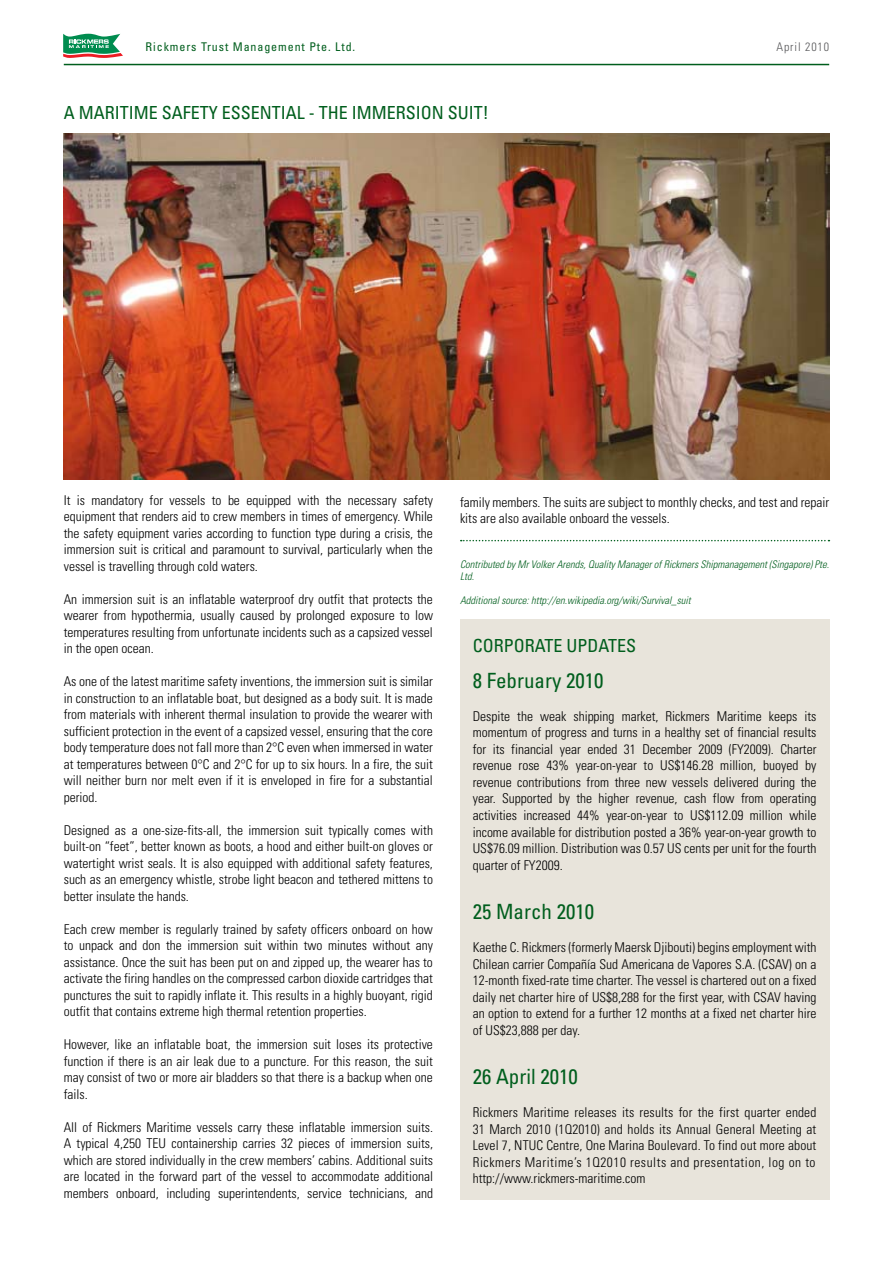
<style>
.page{position:relative;width:893px;height:1263px;background:#fff}
.page>*{position:absolute;margin:0;border:0;box-sizing:border-box;transform-origin:0 0}
.t1{font:condensed 21px "Univers LT Std";color:#005e1d}
.t2{font:condensed 18px "Univers LT Std";color:#005e1d}
.t3{font:300 condensed 13.5px/16.5px "Univers LT Std";color:#000;text-align:justify}
.t4{font:condensed 12px "Univers LT Std";letter-spacing:.075em;color:#005e1d}
.t5{font:300 condensed 12px "Univers LT Std";letter-spacing:.075em;color:#58585a}
.t6{font:italic 300 condensed 10.5px/12px "Univers LT Std";color:#005e1d}
</style>
<div class="page">
<div style="left:460px;top:620px;width:369px;height:580px;background:#e8e4db"></div>
<hr style="left:64px;top:64px;width:765px;height:1px;background:#005e1d">
<svg style="left:461px;top:540px;width:368px;height:1px"></svg>
<img style="left:64px;top:133px;width:765px;height:346px">
<svg style="left:63px;top:34px;width:60px;height:24px"></svg>
<p class="t4" style="left:146px;top:39px;width:211px">Rickmers Trust Management Pte. Ltd.</p>
<p class="t5" style="left:776px;top:40px;width:54px">April 2010</p>
<h2 class="t2" style="left:64px;top:101px;width:51px">A Maritim</h2>
<h2 class="t2" style="left:149px;top:101px;width:342px">e Safety Essential - Th e Imm ersi on Suit!</h2>
<p class="t3" style="left:64px;top:492px;width:371px">It is mandatory for vessels to be equipped with the necessary safety equipment that renders aid to crew members in times of emergency. While the safety equipment varies according to function type during a crisis, the immersion suit is critical and paramount to survival, particularly when the vessel is travelling through cold waters.</p>
<p class="t3" style="left:64px;top:591px;width:371px">An immersion suit is an inflatable waterproof dry outfit that protects the wearer from hypothermia, usually caused by prolonged exposure to low temperatures resulting from unfortunate incidents such as a capsized vessel in the open ocean.</p>
<p class="t3" style="left:64px;top:673px;width:371px">As one of the latest maritime safety inventions, the immersion suit is similar in construction to an inflatable boat, but designed as a body suit. It is made from materials with inherent thermal insulation to provide the wearer with sufficient protection in the event of a capsized vessel, ensuring that the core body temperature does not fall more than 2°C even when immersed in water at temperatures between 0°C and 2°C for up to six hours. In a fire, the suit will neither burn nor melt even if it is enveloped in fire for a substantial period.</p>
<p class="t3" style="left:64px;top:822px;width:371px">Designed as a one-size-fits-all, the immersion suit typically comes with built-on “feet”, better known as boots, a hood and either built-on gloves or watertight wrist seals. It is also equipped with additional safety features, such as an emergency whistle, strobe light beacon and tethered mittens to better insulate the hands.</p>
<p class="t3" style="left:64px;top:921px;width:371px">Each crew member is regularly trained by safety officers onboard on how to unpack and don the immersion suit within two minutes without any assistance. Once the suit has been put on and zipped up, the wearer has to activate the firing handles on the compressed carbon dioxide cartridges that punctures the suit to rapidly inflate it. This results in a highly buoyant, rigid outfit that contains extreme high thermal retention properties.</p>
<p class="t3" style="left:64px;top:1036px;width:371px">However, like an inflatable boat, the immersion suit loses its protective function if there is an air leak due to a puncture. For this reason, the suit may consist of two or more air bladders so that there is a backup when one fails.</p>
<p class="t3" style="left:64px;top:1119px;width:371px">All of Rickmers Maritime vessels carry these inflatable immersion suits.<br>A typical 4,250 TEU containership carries 32 pieces of immersion suits, which are stored individually in the crew members’ cabins. Additional suits are located in the forward part of the vessel to accommodate additional members onboard, including superintendents, service technicians, and</p>
<p class="t3" style="left:460px;top:493px;width:371px">family members. The suits are subject to monthly checks, and test and repair kits are also available onboard the vessels.</p>
<p class="t6" style="left:460px;top:558px;width:371px">Contributed by Mr Volker Arends, Quality Manager of Rickmers Shipmanagement (Singapore) Pte.<br>Ltd.</p>
<p class="t6" style="left:460px;top:594px;width:232px">Additional source: http://en.wikipedia.org/wiki/Survival_suit</p>
<h2 class="t2" style="left:473px;top:634px;width:154px">CO RPO RATE U PDATES</h2>
<h1 class="t1" style="left:473px;top:667px;width:132px">8 February 2010</h1>
<p class="t3" style="left:473px;top:708px;width:345px">Despite the weak shipping market, Rickmers Maritime keeps its momentum of progress and turns in a healthy set of financial results for its financial year ended 31 December 2009 (FY2009). Charter revenue rose 43% year-on-year to US$146.28 million, buoyed by revenue contributions from three new vessels delivered during the year. Supported by the higher revenue, cash flow from operating activities increased 44% year-on-year to US$112.09 million while income available for distribution posted a 36% year-on-year growth to US$76.09 million. Distribution was 0.57 US cents per unit for the fourth quarter of FY2009.</p>
<h1 class="t1" style="left:473px;top:898px;width:123px">25 March 2010</h1>
<p class="t3" style="left:473px;top:939px;width:345px">Kaethe C. Rickmers (formerly Maersk Djibouti) begins employment with Chilean carrier Compañía Sud Americana de Vapores S.A. (CSAV) on a 12-month fixed-rate time charter. The vessel is chartered out on a fixed daily net charter hire of US$8,288 for the first year, with CSAV having an option to extend for a further 12 months at a fixed net charter hire of US$23,888 per day.</p>
<h1 class="t1" style="left:473px;top:1063px;width:106px">26 April 2010</h1>
<p class="t3" style="left:473px;top:1104px;width:345px">Rickmers Maritime releases its results for the first quarter ended 31 March 2010 (1Q2010) and holds its Annual General Meeting at Level 7, NTUC Centre, One Marina Boulevard. To find out more about Rickmers Maritime’s 1Q2010 results and presentation, log on to http://www.rickmers-maritime.com</p>
</div>
